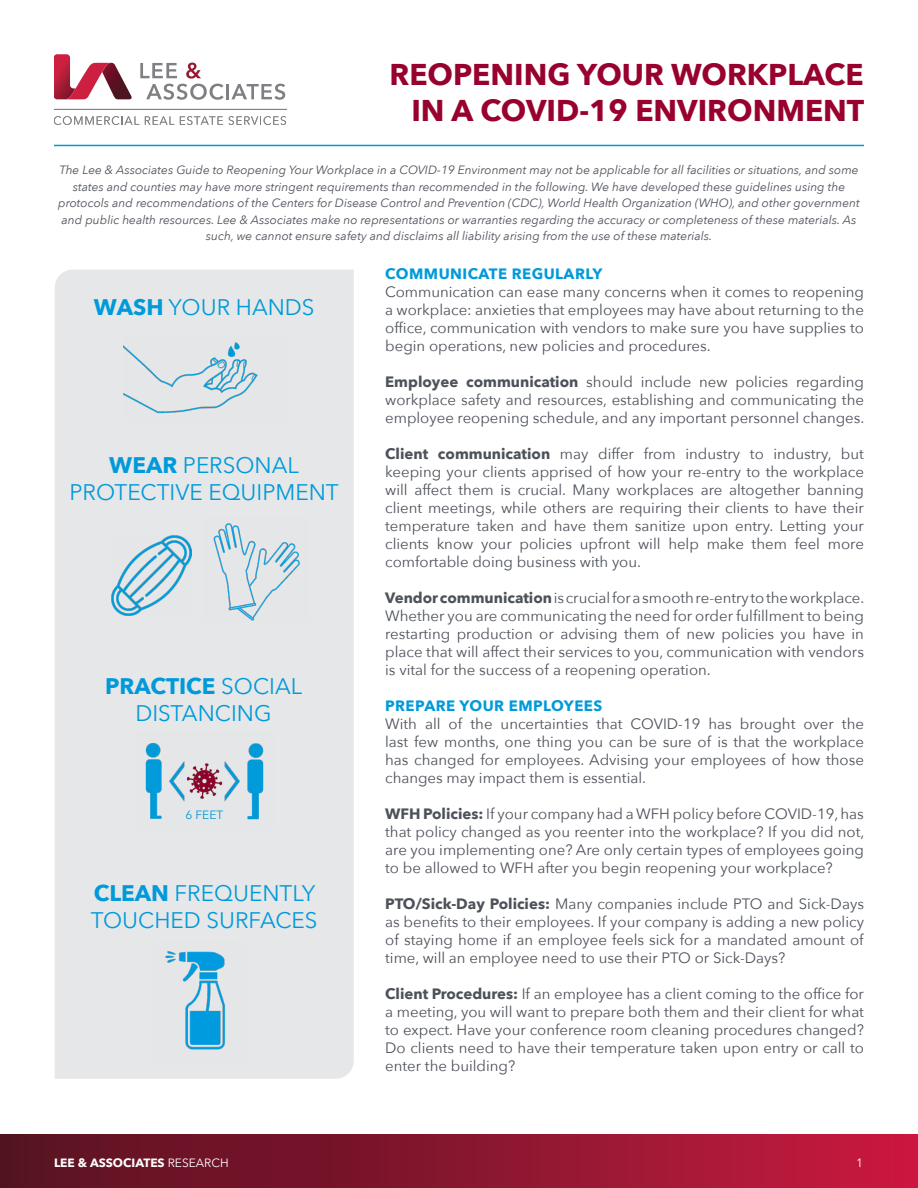
<style>
.page{position:relative;width:918px;height:1188px;background:#fff}
.page>*{position:absolute;margin:0;border:0;box-sizing:border-box;transform-origin:0 0}
.t1{font:700 30px/36px "Avenir Next";color:#98002e;text-align:right}
.t2{font:22.5px/27px "Avenir Next";color:#009ada;text-align:center}
.t3{font:15px/18px "Avenir Next";color:#4d525a;text-align:justify}
.t4{font:700 15px "Avenir Next";letter-spacing:.03em;color:#009ada}
.t5{font:italic 12px/16.5px "Avenir Next";color:#4d525a;text-align:center}
.t6{font:700 12px "Avenir Next";color:#fff}
.t7{font:12px "Avenir Next";color:#009ada}
.t8{font:12px "Avenir Next";color:#fff}
.s1{font-weight:700}
.s2{font-weight:400}
</style>
<div class="page">
<div style="left:0;top:1134px;width:918px;height:54px;background:linear-gradient(to right,#511220,#c6193f)"></div>
<svg style="left:140px;top:63px;width:84px;height:37px"></svg>
<hr style="left:226px;top:84px;width:3px;height:15px;background:#7e8083">
<svg style="left:231px;top:84px;width:54px;height:16px"></svg>
<svg style="left:54px;top:54px;width:78px;height:45px"></svg>
<hr style="left:54px;top:109px;width:233px;height:1px;background:#7e8083">
<svg style="left:54px;top:116px;width:85px;height:9px"></svg>
<svg style="left:145px;top:116px;width:29px;height:9px"></svg>
<svg style="left:180px;top:116px;width:106px;height:9px"></svg>
<hr style="left:54px;top:145px;width:810px;height:1px;background:#009ada">
<div style="left:55px;top:270px;width:299px;height:809px;background:#e6e7e8"></div>
<img style="left:123px;top:337px;width:162px;height:85px">
<img style="left:135px;top:732px;width:139px;height:98px">
<img style="left:111px;top:536px;width:81px;height:80px">
<img style="left:204px;top:517px;width:105px;height:105px">
<img style="left:153px;top:941px;width:93px;height:122px">
<h1 class="t1" style="left:389px;top:56px;width:476px">REOPENING YOUR WORKPLACE<br>IN A COVID-19 ENVIRONMENT</h1>
<p class="t5" style="left:58px;top:161px;width:803px">The Lee &amp; Associates Guide to Reopening Your Workplace in a COVID-19 Environment may not be applicable for all facilities or situations, and some states and counties may have more stringent requirements than recommended in the following. We have developed these guidelines using the protocols and recommendations of the Centers for Disease Control and Prevention (CDC), World Health Organization (WHO), and other government and public health resources. Lee &amp; Associates make no representations or warranties regarding the accuracy or completeness of these materials. As such, we cannot ensure safety and disclaims all liability arising from the use of these materials.</p>
<h2 class="t2" style="left:94px;top:292px;width:222px"><span class="s1">WASH</span> YOUR HANDS</h2>
<h2 class="t2" style="left:70px;top:451px;width:271px"><span class="s1">WEAR</span> PERSONAL<br>PROTECTIVE EQUIPMENT</h2>
<h2 class="t2" style="left:105px;top:672px;width:199px"><span class="s1">PRACTICE</span> SOCIAL<br>DISTANCING</h2>
<p class="t7" style="left:186px;top:805px;width:39px">6 FEET</p>
<h2 class="t2" style="left:91px;top:878px;width:228px;text-align:left"><span class="s1">CLEAN</span> FREQUENTLY<br>TOUCHED SURFACES</h2>
<p class="t4" style="left:385px;top:260px;width:219px">COMMUNICATE REGULARLY</p>
<p class="t3" style="left:385px;top:282px;width:480px">Communication can ease many concerns when it comes to reopening a workplace: anxieties that employees may have about returning to the office, communication with vendors to make sure you have supplies to begin operations, new policies and procedures.</p>
<p class="t3" style="left:385px;top:372px;width:481px"><span class="s1">Employee communication</span> should include new policies regarding workplace safety and resources, establishing and communicating the employee reopening schedule, and any important personnel changes.</p>
<p class="t3" style="left:385px;top:444px;width:480px"><span class="s1">Client communication</span> may differ from industry to industry, but keeping your clients apprised of how your re-entry to the workplace will affect them is crucial. Many workplaces are altogether banning client meetings, while others are requiring their clients to have their temperature taken and have them sanitize upon entry. Letting your clients know your policies upfront will help make them feel more comfortable doing business with you.</p>
<p class="t3" style="left:385px;top:588px;width:481px"><span class="s1">Vendor communication</span> is crucial for a smooth re-entry to the workplace.<br>Whether you are communicating the need for order fulfillment to being restarting production or advising them of new policies you have in place that will affect their services to you, communication with vendors is vital for the success of a reopening operation.</p>
<p class="t4" style="left:385px;top:692px;width:219px">PREPARE YOUR EMPLOYEES</p>
<p class="t3" style="left:385px;top:714px;width:480px">With all of the uncertainties that COVID-19 has brought over the last few months, one thing you can be sure of is that the workplace has changed for employees. Advising your employees of how those changes may impact them is essential.</p>
<p class="t3" style="left:385px;top:804px;width:481px"><span class="s1">WFH Policies:</span> If your company had a WFH policy before COVID-19, has that policy changed as you reenter into the workplace? If you did not, are you implementing one? Are only certain types of employees going to be allowed to WFH after you begin reopening your workplace?</p>
<p class="t3" style="left:385px;top:894px;width:480px"><span class="s1">PTO/Sick-Day Policies:</span> Many companies include PTO and Sick-Days as benefits to their employees. If your company is adding a new policy of staying home if an employee feels sick for a mandated amount of time, will an employee need to use their PTO or Sick-Days?</p>
<p class="t3" style="left:385px;top:984px;width:480px"><span class="s1">Client Procedures:</span> If an employee has a client coming to the office for a meeting, you will want to prepare both them and their client for what to expect. Have your conference room cleaning procedures changed?<br>Do clients need to have their temperature taken upon entry or call to enter the building?</p>
<p class="t6" style="left:54px;top:1153px;width:176px">LEE &amp; ASSOCIATES <span class="s2">RESEARCH</span></p>
<p class="t8" style="left:856px;top:1153px;width:8px">1</p>
</div>
